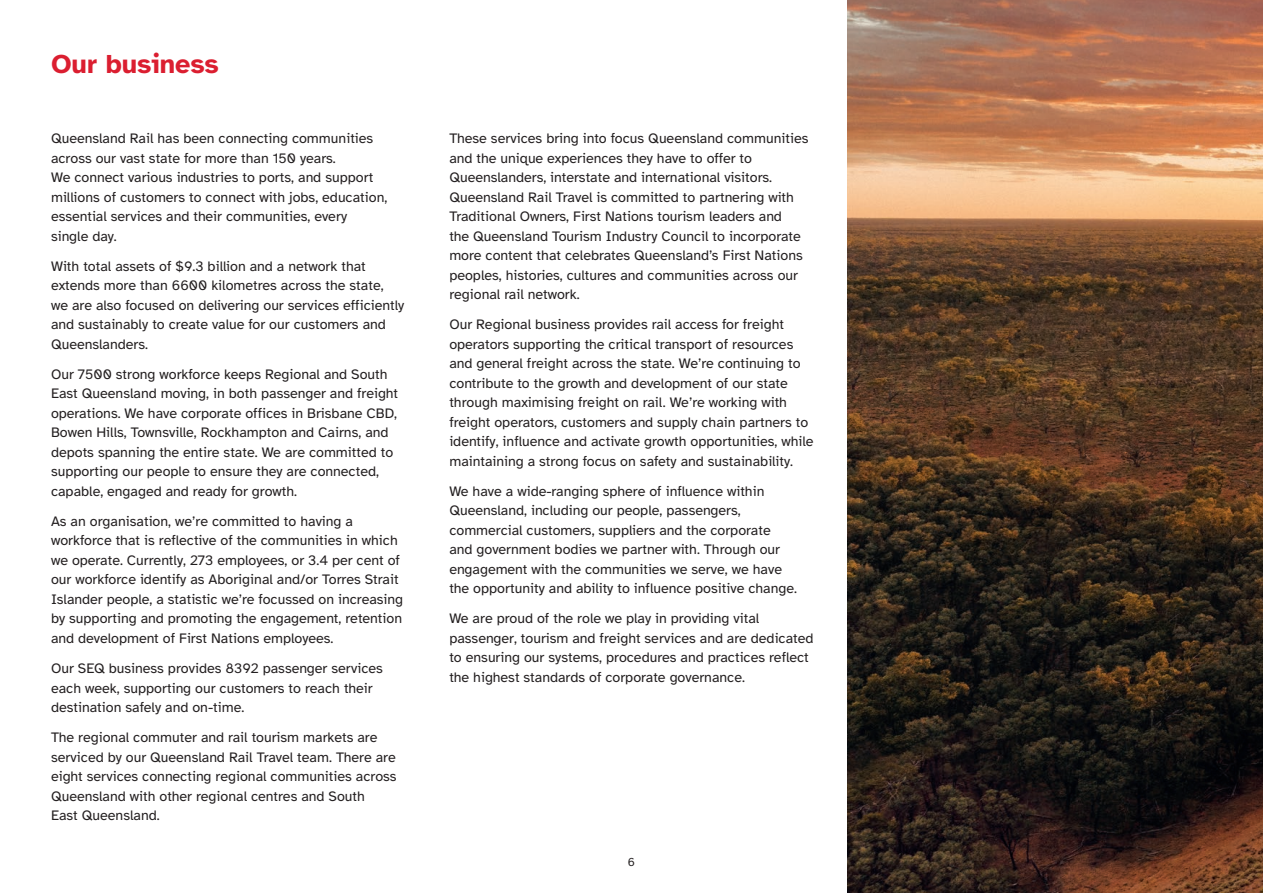
<style>
.page{position:relative;width:1263px;height:893px;background:#fff}
.page>*{position:absolute;margin:0;border:0;box-sizing:border-box;transform-origin:0 0}
.Heading_2{font:700 27px "Atkinson Hyperlegible";color:#db1e30}
.Body{font:14.25px/19.5px "Atkinson Hyperlegible";color:#231f20}
.t1{font:12px "Atkinson Hyperlegible";color:#231f20}
</style>
<div class="page">
<img style="left:848px;top:0;width:415px;height:893px">
<h2 class="Heading_2" style="left:51px;top:48px;width:169px">Our business</h2>
<p class="Body" style="left:51px;top:129px;width:338px">Queensland Rail has been connecting communities across our vast state for more than 150 years.<br>We connect various industries to ports, and support millions of customers to connect with jobs, education, essential services and their communities, every single day.</p>
<p class="Body" style="left:51px;top:256px;width:355px">With total assets of $9.3 billion and a network that extends more than 6600 kilometres across the state,<br>we are also focused on delivering our services efficiently and sustainably to create value for our customers and Queenslanders.</p>
<p class="Body" style="left:51px;top:365px;width:349px">Our 7500 strong workforce keeps Regional and South East Queensland moving, in both passenger and freight operations. We have corporate offices in Brisbane CBD, Bowen Hills, Townsville, Rockhampton and Cairns, and depots spanning the entire state. We are committed to supporting our people to ensure they are connected, capable, engaged and ready for growth.</p>
<p class="Body" style="left:51px;top:512px;width:354px">As an organisation, we’re committed to having a workforce that is reflective of the communities in which we operate. Currently, 273 employees, or 3.4 per cent of our workforce identify as Aboriginal and/or Torres Strait Islander people, a statistic we’re focussed on increasing by supporting and promoting the engagement, retention and development of First Nations employees.</p>
<p class="Body" style="left:51px;top:659px;width:333px">Our SEQ business provides 8392 passenger services each week, supporting our customers to reach their destination safely and on-time.</p>
<p class="Body" style="left:51px;top:728px;width:347px">The regional commuter and rail tourism markets are serviced by our Queensland Rail Travel team. There are eight services connecting regional communities across Queensland with other regional centres and South<br>East Queensland.</p>
<p class="Body" style="left:449px;top:129px;width:360px">These services bring into focus Queensland communities and the unique experiences they have to offer to Queenslanders, interstate and international visitors.<br>Queensland Rail Travel is committed to partnering with Traditional Owners, First Nations tourism leaders and<br>the Queensland Tourism Industry Council to incorporate more content that celebrates Queensland’s First Nations peoples, histories, cultures and communities across our regional rail network.</p>
<p class="Body" style="left:449px;top:315px;width:366px">Our Regional business provides rail access for freight operators supporting the critical transport of resources and general freight across the state. We’re continuing to contribute to the growth and development of our state through maximising freight on rail. We’re working with freight operators, customers and supply chain partners to identify, influence and activate growth opportunities, while maintaining a strong focus on safety and sustainability.</p>
<p class="Body" style="left:449px;top:482px;width:349px">We have a wide-ranging sphere of influence within Queensland, including our people, passengers, commercial customers, suppliers and the corporate and government bodies we partner with. Through our engagement with the communities we serve, we have the opportunity and ability to influence positive change.</p>
<p class="Body" style="left:449px;top:609px;width:366px">We are proud of the role we play in providing vital passenger, tourism and freight services and are dedicated to ensuring our systems, procedures and practices reflect the highest standards of corporate governance.</p>
<p class="t1" style="left:628px;top:855px;width:9px">6</p>
</div>
